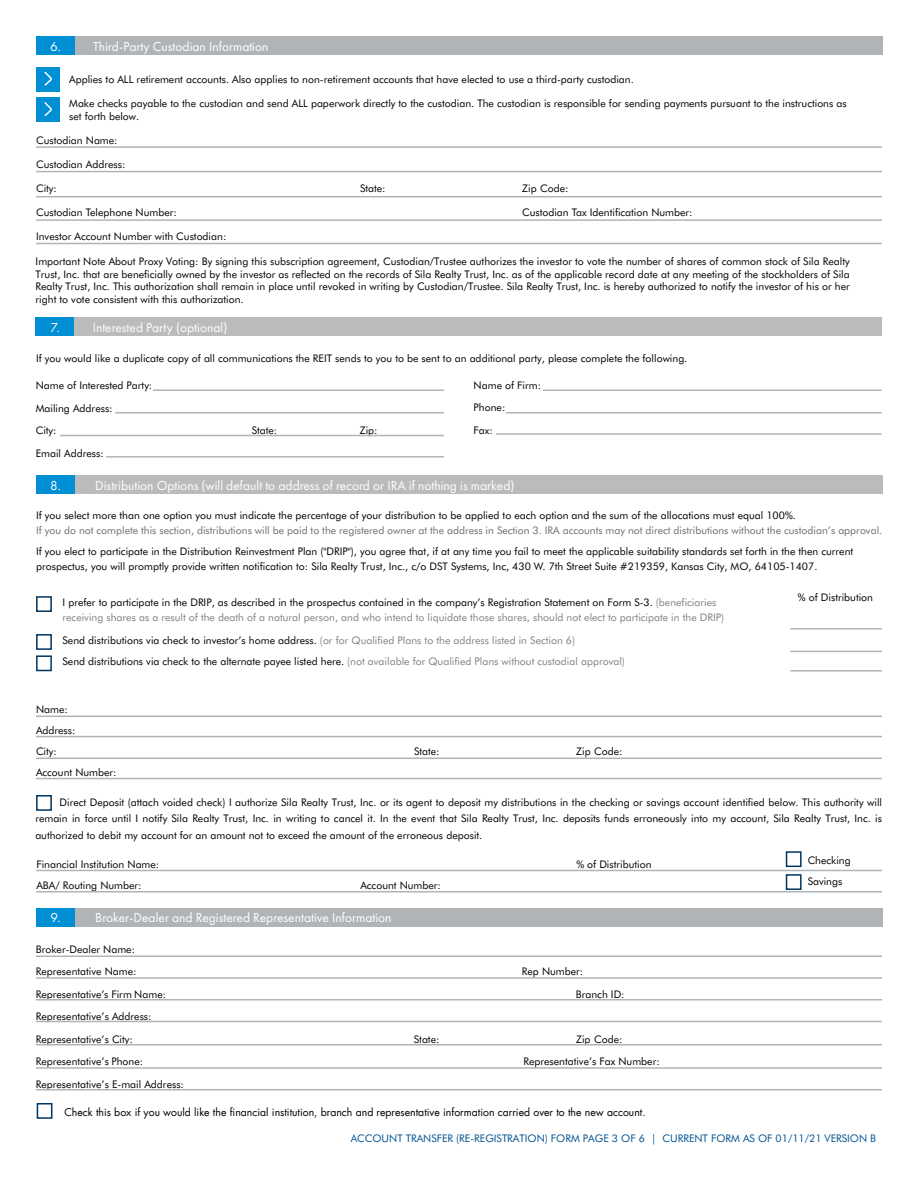
<style>
.page{position:relative;width:918px;height:1188px;background:#fff}
.page>*{position:absolute;margin:0;border:0;box-sizing:border-box;transform-origin:0 0}
.t1{font:13.5px "Futura PT";color:#fff}
.t2{font:10.5px/22.5px "Futura BT";color:#000}
.t3{font:10.5px/14.7px "Futura BT";color:#808184}
.t4{font:10.5px "Futura BT";color:#6d6e71}
.t5{font:10.5px "Futura";color:#000}
.t6{font:10.5px "Futura BT";color:#015392}
.s1{color:#000}
.s2{color:#808184}
</style>
<div class="page">
<hr style="left:153px;top:389px;width:291px;height:2px;background:#b1b4b6">
<hr style="left:115px;top:412px;width:329px;height:1px;background:#b1b4b6">
<hr style="left:60px;top:435px;width:384px;height:1px;background:#b1b4b6">
<hr style="left:106px;top:456px;width:338px;height:2px;background:#b1b4b6">
<hr style="left:543px;top:389px;width:339px;height:2px;background:#b1b4b6">
<hr style="left:506px;top:412px;width:376px;height:1px;background:#b1b4b6">
<hr style="left:496px;top:433px;width:386px;height:2px;background:#b1b4b6">
<hr style="left:36px;top:955px;width:846px;height:2px;background:#b1b4b6">
<hr style="left:36px;top:977px;width:846px;height:2px;background:#b1b4b6">
<hr style="left:36px;top:999px;width:846px;height:1px;background:#b1b4b6">
<hr style="left:36px;top:1021px;width:846px;height:1px;background:#b1b4b6">
<hr style="left:36px;top:1044px;width:846px;height:1px;background:#b1b4b6">
<hr style="left:36px;top:1067px;width:846px;height:2px;background:#b1b4b6">
<hr style="left:36px;top:1089px;width:846px;height:1px;background:#b1b4b6">
<hr style="left:790px;top:651px;width:92px;height:1px;background:#b1b4b6">
<hr style="left:790px;top:628px;width:92px;height:2px;background:#b1b4b6">
<hr style="left:790px;top:670px;width:92px;height:2px;background:#b1b4b6">
<div style="left:36px;top:596px;width:16px;height:16px;border:2px solid #00355f"></div>
<div style="left:36px;top:634px;width:16px;height:16px;border:2px solid #00355f"></div>
<div style="left:36px;top:655px;width:16px;height:16px;border:2px solid #00355f"></div>
<hr style="left:36px;top:716px;width:846px;height:1px;background:#b1b4b6">
<hr style="left:36px;top:736px;width:846px;height:1px;background:#b1b4b6">
<hr style="left:36px;top:758px;width:846px;height:1px;background:#b1b4b6">
<hr style="left:36px;top:778px;width:846px;height:1px;background:#b1b4b6">
<div style="left:36px;top:795px;width:16px;height:16px;border:2px solid #00355f"></div>
<hr style="left:36px;top:870px;width:846px;height:1px;background:#b1b4b6">
<hr style="left:36px;top:891px;width:846px;height:2px;background:#b1b4b6">
<div style="left:786px;top:851px;width:16px;height:16px;border:2px solid #00355f"></div>
<div style="left:786px;top:874px;width:16px;height:16px;border:2px solid #00355f"></div>
<div style="left:37px;top:1103px;width:15px;height:16px;border:2px solid #00355f"></div>
<hr style="left:36px;top:146px;width:846px;height:2px;background:#b1b4b6">
<hr style="left:36px;top:171px;width:846px;height:1px;background:#b1b4b6">
<hr style="left:36px;top:196px;width:846px;height:1px;background:#b1b4b6">
<hr style="left:36px;top:219px;width:846px;height:2px;background:#b1b4b6">
<hr style="left:36px;top:243px;width:846px;height:1px;background:#b1b4b6">
<div style="left:36px;top:97px;width:24px;height:25px;background:#008ed4"></div>
<svg style="left:44px;top:102px;width:8px;height:15px"></svg>
<div style="left:36px;top:67px;width:24px;height:25px;background:#008ed4"></div>
<svg style="left:44px;top:71px;width:8px;height:15px"></svg>
<div style="left:36px;top:36px;width:39px;height:19px;background:#008ed4"></div>
<div style="left:75px;top:36px;width:808px;height:19px;background:#b1b4b6"></div>
<div style="left:36px;top:317px;width:39px;height:19px;background:#008ed4"></div>
<div style="left:75px;top:317px;width:807px;height:19px;background:#bbb"></div>
<div style="left:36px;top:475px;width:39px;height:19px;background:#008ed4"></div>
<div style="left:75px;top:475px;width:807px;height:19px;background:#bbb"></div>
<div style="left:36px;top:908px;width:39px;height:19px;background:#008ed4"></div>
<div style="left:75px;top:908px;width:807px;height:19px;background:#b1b4b6"></div>
<p class="t1" style="left:50px;top:38px;width:220px">6. Third-Party Custodian Information</p>
<p class="t2" style="left:69px;top:68px;width:566px">Applies to ALL retirement accounts. Also applies to non-retirement accounts that have elected to use a third-party custodian.</p>
<p class="t2" style="left:69px;top:97px;width:779px;line-height:12.6px">Make checks payable to the custodian and send ALL paperwork directly to the custodian. The custodian is responsible for sending payments pursuant to the instructions as set forth below.</p>
<p class="t2" style="left:36px;top:129px;width:83px">Custodian Name:</p>
<p class="t2" style="left:36px;top:153px;width:91px">Custodian Address:</p>
<p class="t2" style="left:36px;top:177px;width:22px">City:</p>
<p class="t2" style="left:360px;top:177px;width:27px">State:</p>
<p class="t2" style="left:522px;top:177px;width:48px">Zip Code:</p>
<p class="t2" style="left:36px;top:201px;width:142px">Custodian Telephone Number:</p>
<p class="t2" style="left:522px;top:201px;width:172px">Custodian Tax Identification Number:</p>
<p class="t2" style="left:36px;top:225px;width:192px">Investor Account Number with Custodian:</p>
<p class="t2" style="left:36px;top:255px;width:816px;line-height:12.6px;text-align:justify">Important Note About Proxy Voting: By signing this subscription agreement, Custodian/Trustee authorizes the investor to vote the number of shares of common stock of Sila Realty Trust, Inc. that are beneficially owned by the investor as reflected on the records of Sila Realty Trust, Inc. as of the applicable record date at any meeting of the stockholders of Sila Realty Trust, Inc. This authorization shall remain in place until revoked in writing by Custodian/Trustee. Sila Realty Trust, Inc. is hereby authorized to notify the investor of his or her right to vote consistent with this authorization.</p>
<p class="t1" style="left:50px;top:319px;width:11px">7.</p>
<p class="t1" style="left:93px;top:319px;width:136px">Interested Party (optional)</p>
<p class="t2" style="left:36px;top:347px;width:653px">If you would like a duplicate copy of all communications the REIT sends to you to be sent to an additional party, please complete the following.</p>
<p class="t2" style="left:36px;top:374px;width:118px">Name of Interested Party:<br>Mailing Address:<br>City:</p>
<p class="t2" style="left:474px;top:374px;width:69px">Name of Firm:<br>Phone:</p>
<p class="t2" style="left:252px;top:419px;width:27px">State:</p>
<p class="t2" style="left:360px;top:419px;width:19px">Zip:</p>
<p class="t2" style="left:36px;top:442px;width:70px">Email Address:</p>
<p class="t1" style="left:50px;top:477px;width:12px">8.</p>
<p class="t1" style="left:95px;top:477px;width:421px">Distribution Options (will default to address of record or IRA if nothing is marked)</p>
<p class="t2" style="left:36px;top:504px;width:761px">If you select more than one option you must indicate the percentage of your distribution to be applied to each option and the sum of the allocations must equal 100%.</p>
<p class="t4" style="left:36px;top:524px;width:848px">If you do not complete this section, distributions will be paid to the registered owner at the address in Section 3. IRA accounts may not direct distributions without the custodian’s approval.</p>
<p class="t2" style="left:36px;top:544px;width:819px;line-height:15px">If you elect to participate in the Distribution Reinvestment Plan ("DRIP"), you agree that, if at any time you fail to meet the applicable suitability standards set forth in the then current prospectus, you will promptly provide written notification to: Sila Realty Trust, Inc., c/o DST Systems, Inc, 430 W. 7th Street Suite #219359, Kansas City, MO, 64105-1407.</p>
<p class="t2" style="left:798px;top:586px;width:77px">% of Distribution</p>
<p class="t3" style="left:63px;top:595px;width:663px"><span class="s1">I prefer to participate in the DRIP, as described in the prospectus contained in the company’s Registration Statement on Form S-3.</span> (beneficiaries receiving shares as a result of the death of a natural person, and who intend to liquidate those shares, should not elect to participate in the DRIP)</p>
<p class="t2" style="left:63px;top:630px;width:564px;line-height:21px">Send distributions via check to investor’s home address. <span class="s2">(or for Qualified Plans to the address listed in Section 6)<br></span>Send distributions via check to the alternate payee listed here. <span class="s2">(not available for Qualified Plans without custodial approval)</span></p>
<p class="t2" style="left:36px;top:699px;width:41px;line-height:21px">Name:<br>Address:<br>City:</p>
<p class="t2" style="left:414px;top:740px;width:27px">State:</p>
<p class="t2" style="left:576px;top:740px;width:48px">Zip Code:</p>
<p class="t2" style="left:36px;top:761px;width:82px">Account Number:</p>
<p class="t2" style="left:35px;top:793px;width:848px;line-height:16.5px;text-align:justify;text-indent:24px">Direct Deposit (attach voided check) I authorize Sila Realty Trust, Inc. or its agent to deposit my distributions in the checking or savings account identified below. This authority will remain in force until I notify Sila Realty Trust, Inc. in writing to cancel it. In the event that Sila Realty Trust, Inc. deposits funds erroneously into my account, Sila Realty Trust, Inc. is authorized to debit my account for an amount not to exceed the amount of the erroneous deposit.</p>
<p class="t2" style="left:36px;top:853px;width:124px">Financial Institution Name:</p>
<p class="t2" style="left:576px;top:853px;width:77px">% of Distribution</p>
<p class="t2" style="left:360px;top:874px;width:82px">Account Number:</p>
<p class="t2" style="left:808px;top:849px;width:45px;line-height:21px">Checking<br>Savings</p>
<p class="t1" style="left:50px;top:910px;width:12px">9.</p>
<p class="t1" style="left:95px;top:910px;width:298px">Broker-Dealer and Registered Representative Information</p>
<p class="t2" style="left:36px;top:938px;width:102px">Broker-Dealer Name:<br>Representative Name:</p>
<p class="t2" style="left:522px;top:960px;width:63px">Rep Number:</p>
<p class="t2" style="left:123px;top:983px;width:10px">m</p>
<p class="t2" style="left:576px;top:983px;width:50px">Branch ID:</p>
<p class="t2" style="left:36px;top:1005px;width:117px">Representative’s Address:<br>Representative’s City:</p>
<p class="t2" style="left:36px;top:983px;width:132px">Representative’ s Fir Name:</p>
<p class="t2" style="left:414px;top:1028px;width:27px">State:</p>
<p class="t2" style="left:576px;top:1028px;width:48px">Zip Code:</p>
<p class="t2" style="left:36px;top:1050px;width:109px">Representative’ Phone:</p>
<p class="t2" style="left:105px;top:1050px;width:6px">s</p>
<p class="t2" style="left:523px;top:1050px;width:138px">Representative’s Fax Number:</p>
<p class="t2" style="left:36px;top:1073px;width:150px">Representative’s E-mail Address:</p>
<p class="t5" style="left:64px;top:1106px;width:583px">Check this box if you would like the financial institution, branch and representative information carried over to the new account.</p>
<p class="t6" style="left:351px;top:1132px;width:527px">ACCOUNT TRANSFER (RE-REGISTRATION) FORM PAGE 3 OF 6 | CURRENT FORM AS OF 01/11/21 VERSION B</p>
</div>
